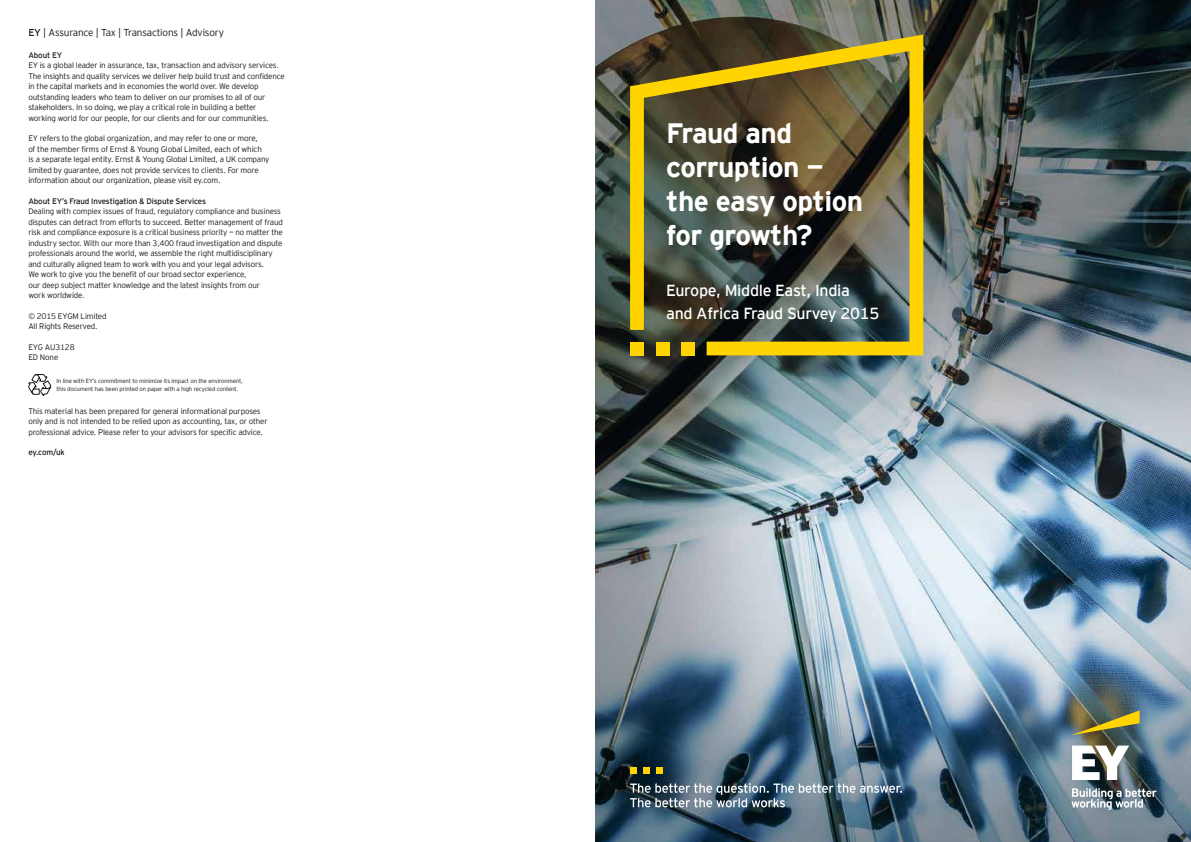
<style>
.page{position:relative;width:1191px;height:842px;background:#fff}
.page>*{position:absolute;margin:0;border:0;box-sizing:border-box;transform-origin:0 0}
.t1{font:700 28px/34px "EY Interstate";letter-spacing:-.02em;color:#fff}
.t2{font:16px/23.5px "EY Interstate";letter-spacing:-.02em;color:#fff}
.t3{font:300 10px "EY Interstate";letter-spacing:-.02em;color:#1a171c}
.t4{font:300 8px/10.5px "EY Interstate";letter-spacing:-.02em;color:#1a171c}
.t5{font:8px "EY Interstate";letter-spacing:-.02em;color:#1a171c}
.t6{font:300 6px/8px "EY Interstate";letter-spacing:-.02em;color:#1a171c}
.s1{font-weight:400}
</style>
<div class="page">
<img style="left:595px;top:0;width:596px;height:842px">
<svg style="left:28px;top:374px;width:24px;height:22px"></svg>
<svg style="left:1071px;top:710px;width:68px;height:25px;background:#837d3d"></svg>
<img style="left:1071px;top:745px;width:85px;height:65px">
<div style="left:630px;top:767px;width:7px;height:7px;background:#ffd400"></div>
<div style="left:643px;top:767px;width:7px;height:7px;background:#ffd400"></div>
<div style="left:655px;top:767px;width:7px;height:7px;background:#ffd400"></div>
<img style="left:630px;top:783px;width:272px;height:24px">
<img style="left:630px;top:35px;width:293px;height:320px">
<p class="t3" style="left:28px;top:26px;width:197px"><span class="s1">EY</span> | Assurance | Tax | Transactions | Advisory</p>
<p class="t5" style="left:28px;top:49px;width:35px">About EY</p>
<p class="t4" style="left:28px;top:60px;width:258px">EY is a global leader in assurance, tax, transaction and advisory services.<br>The insights and quality services we deliver help build trust and confidence in the capital markets and in economies the world over. We develop outstanding leaders who team to deliver on our promises to all of our stakeholders. In so doing, we play a critical role in building a better working world for our people, for our clients and for our communities.</p>
<p class="t4" style="left:28px;top:133px;width:243px">EY refers to the global organization, and may refer to one or more,<br>of the member firms of Ernst &amp; Young Global Limited, each of which<br>is a separate legal entity. Ernst &amp; Young Global Limited, a UK company limited by guarantee, does not provide services to clients. For more information about our organization, please visit ey.com.</p>
<p class="t5" style="left:28px;top:195px;width:179px">About EY’s Fraud Investigation &amp; Dispute Services</p>
<p class="t4" style="left:28px;top:206px;width:256px">Dealing with complex issues of fraud, regulatory compliance and business disputes can detract from efforts to succeed. Better management of fraud risk and compliance exposure is a critical business priority — no matter the industry sector. With our more than 3,400 fraud investigation and dispute professionals around the world, we assemble the right multidisciplinary and culturally aligned team to work with you and your legal advisors.<br>We work to give you the benefit of our broad sector experience,<br>our deep subject matter knowledge and the latest insights from our<br>work worldwide.</p>
<p class="t4" style="left:28px;top:310px;width:80px">© 2015 EYGM Limited<br>All Rights Reserved.</p>
<p class="t4" style="left:28px;top:341px;width:48px">EYG AU3128<br>ED None</p>
<p class="t6" style="left:56px;top:377px;width:188px">In line with EY’s commitment to minimize its impact on the environment, this document has been printed on paper with a high recycled content.</p>
<p class="t4" style="left:28px;top:405px;width:241px">This material has been prepared for general informational purposes only and is not intended to be relied upon as accounting, tax, or other professional advice. Please refer to your advisors for specific advice.</p>
<p class="t5" style="left:28px;top:446px;width:38px">ey.com/uk</p>
<h1 class="t1" style="left:666px;top:114px;width:198px">Fraud and corruption — the easy option for growth?</h1>
<h2 class="t2" style="left:666px;top:277px;width:215px">Europe, Middle East, India and Africa Fraud Survey 2015</h2>
</div>
